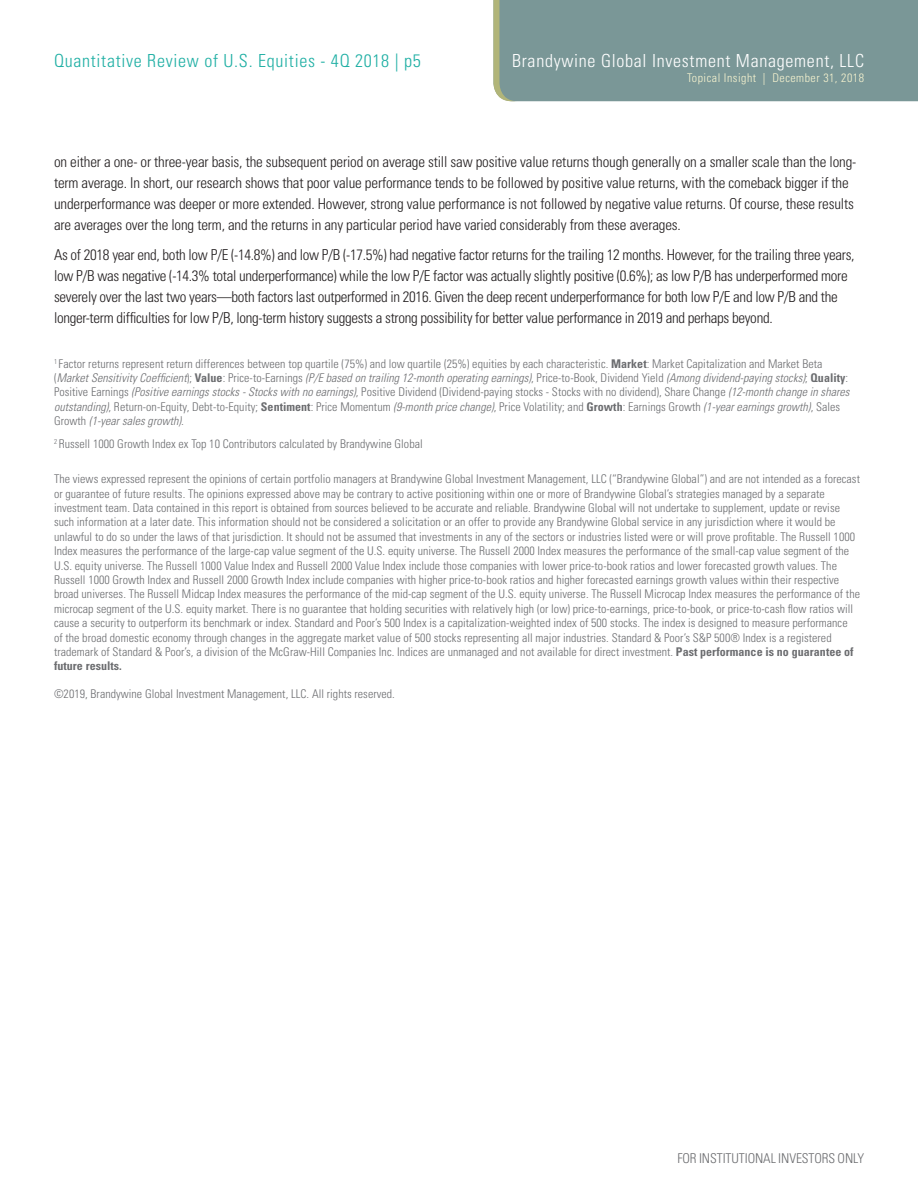
<style>
.page{position:relative;width:918px;height:1188px;background:#fff}
.page>*{position:absolute;margin:0;border:0;box-sizing:border-box;transform-origin:0 0}
.t1{font:300 condensed 18px "Univers LT Std";letter-spacing:.04em;color:#1fafa4}
.t2{font:300 condensed 18px "Univers LT Std";letter-spacing:.04em;color:#fff}
.Body_Text{font:300 condensed 15px/21px "Univers LT Std";letter-spacing:-.01em;color:#231f20}
.t3{font:300 condensed 13.5px "Univers LT Std";letter-spacing:-.005em;color:#6c6d70}
.Body_Text-2{font:300 condensed 12px/14.4px "Univers LT Std";letter-spacing:.005em;color:#6c6d70}
.t4{font:300 condensed 12px "Univers LT Std";letter-spacing:.04em;color:#f6f3cf}
.s1{font-weight:700}
.s2{font-style:italic}
</style>
<div class="page">
<div style="left:493px;top:0;width:425px;height:101px;background:#7a9797"></div>
<h1 class="t1" style="left:54px;top:50px;width:368px">Quantitative Review of U.S. Equities - 4Q 2018 | p5</h1>
<h1 class="t2" style="left:512px;top:50px;width:353px">Brandywine Global Investment Management, LLC</h1>
<p class="t4" style="left:687px;top:71px;width:178px">Topical Insight | December 31, 2018</p>
<p class="Body_Text" style="left:54px;top:152px;width:804px">on either a one- or three-year basis, the subsequent period on average still saw positive value returns though generally on a smaller scale than the long&shy;term average. In short, our research shows that poor value performance tends to be followed by positive value returns, with the comeback bigger if the underperformance was deeper or more extended. However, strong value performance is not followed by negative value returns. Of course, these results are averages over the long term, and the returns in any particular period have varied considerably from these averages.</p>
<p class="Body_Text" style="left:54px;top:244px;width:802px">As of 2018 year end, both low P/E (-14.8%) and low P/B (-17.5%) had negative factor returns for the trailing 12 months. However, for the trailing three years, low P/B was negative (-14.3% total underperformance) while the low P/E factor was actually slightly positive (0.6%); as low P/B has underperformed more severely over the last two years—both factors last outperformed in 2016. Given the deep recent underperformance for both low P/E and low P/B and the longer-term difficulties for low P/B, long-term history suggests a strong possibility for better value performance in 2019 and perhaps beyond.</p>
<p class="Body_Text-2" style="left:54px;top:356px;width:797px"><sup>1</sup> Factor returns represent return differences between top quartile (75%) and low quartile (25%) equities by each characteristic. <span class="s1">Market</span>: Market Capitalization and Market Beta (<span class="s2">Market Sensitivity Coefficient</span>); <span class="s1">Value</span>: Price-to-Earnings <span class="s2">(P/E based on trailing 12-month operating earnings)</span>, Price-to-Book, Dividend Yield <span class="s2">(Among dividend-paying stocks)</span>; <span class="s1">Quality</span>:<br>Positive Earnings <span class="s2">(Positive earnings stocks - Stocks with no earnings)</span>, Positive Dividend (Dividend-paying stocks - Stocks with no dividend), Share Change <span class="s2">(12-month change in shares outstanding)</span>, Return-on-Equity, Debt-to-Equity; <span class="s1">Sentiment</span>: Price Momentum <span class="s2">(9-month price change)</span>, Price Volatility; and <span class="s1">Growth</span>: Earnings Growth <span class="s2">(1-year earnings growth)</span>, Sales Growth <span class="s2">(1-year sales growth).</span></p>
<p class="Body_Text-2" style="left:54px;top:436px;width:370px"><sup>2</sup> Russell 1000 Growth Index ex Top 10 Contributors calculated by Brandywine Global</p>
<p class="Body_Text-2" style="left:54px;top:472px;width:808px">The views expressed represent the opinions of certain portfolio managers at Brandywine Global Investment Management, LLC (“Brandywine Global”) and are not intended as a forecast or guarantee of future results. The opinions expressed above may be contrary to active positioning within one or more of Brandywine Global’s strategies managed by a separate investment team. Data contained in this report is obtained from sources believed to be accurate and reliable. Brandywine Global will not undertake to supplement, update or revise such information at a later date. This information should not be considered a solicitation or an offer to provide any Brandywine Global service in any jurisdiction where it would be unlawful to do so under the laws of that jurisdiction. It should not be assumed that investments in any of the sectors or industries listed were or will prove profitable. The Russell 1000<br>Index measures the performance of the large-cap value segment of the U.S. equity universe. The Russell 2000 Index measures the performance of the small-cap value segment of the U.S. equity universe. The Russell 1000 Value Index and Russell 2000 Value Index include those companies with lower price-to-book ratios and lower forecasted growth values. The Russell 1000 Growth Index and Russell 2000 Growth Index include companies with higher price-to-book ratios and higher forecasted earnings growth values within their respective broad universes. The Russell Midcap Index measures the performance of the mid-cap segment of the U.S. equity universe. The Russell Microcap Index measures the performance of the microcap segment of the U.S. equity market. There is no guarantee that holding securities with relatively high (or low) price-to-earnings, price-to-book, or price-to-cash flow ratios will cause a security to outperform its benchmark or index. Standard and Poor’s 500 Index is a capitalization-weighted index of 500 stocks. The index is designed to measure performance<br>of the broad domestic economy through changes in the aggregate market value of 500 stocks representing all major industries. Standard &amp; Poor’s S&amp;P 500® Index is a registered trademark of Standard &amp; Poor’s, a division of the McGraw-Hill Companies Inc. Indices are unmanaged and not available for direct investment. <span class="s1">Past performance is no guarantee of future results.</span></p>
<p class="Body_Text-2" style="left:54px;top:687px;width:342px">©2019, Brandywine Global Investment Management, LLC. All rights reserved.</p>
<p class="t3" style="left:677px;top:1150px;width:188px">FOR INSTITUTIONAL INVESTORS ONLY</p>
</div>
